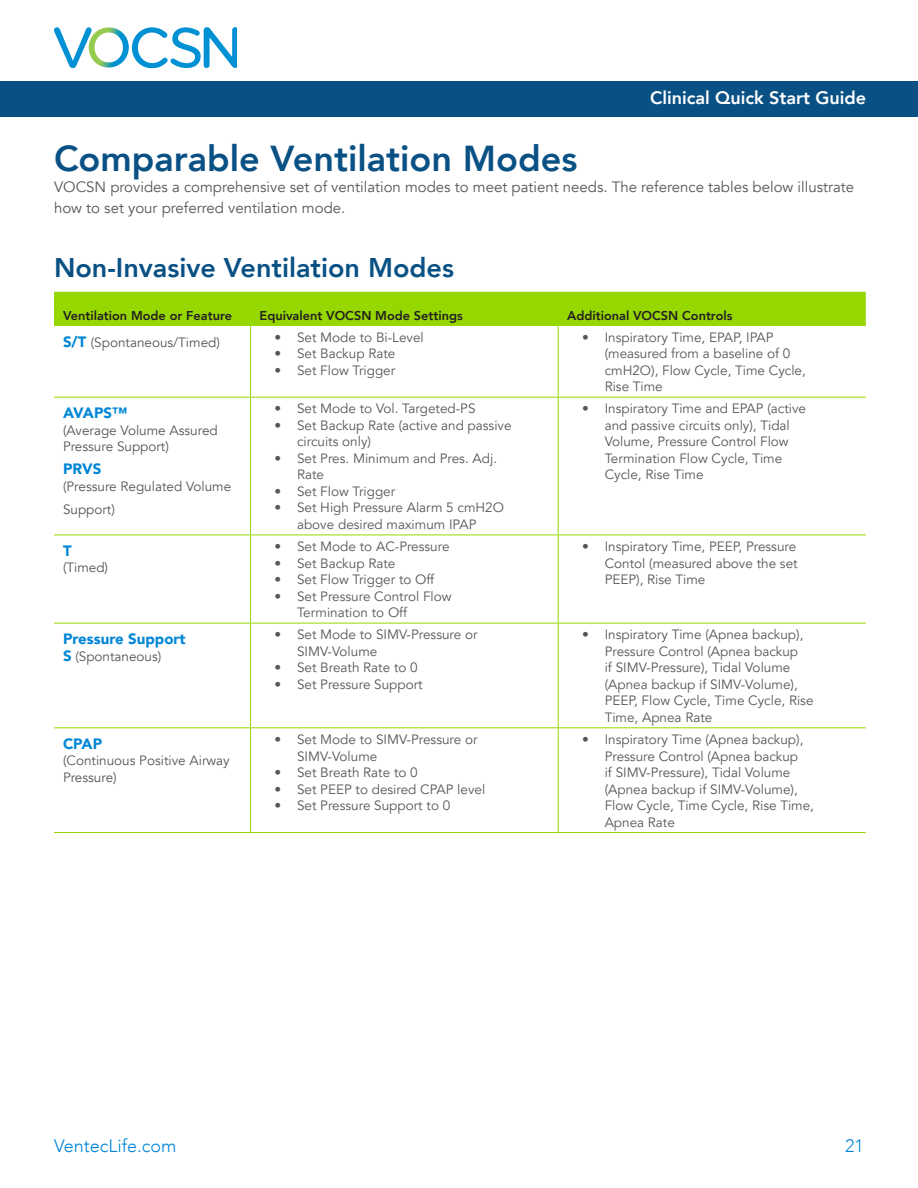
<style>
.page{position:relative;width:918px;height:1188px;background:#fff}
.page>*{position:absolute;margin:0;border:0;box-sizing:border-box;transform-origin:0 0}
.Heading1{font:800 36px "Avenir";color:#095185}
.Heading2{font:800 27px "Avenir";color:#095185}
.t1{font:800 18px "Avenir";color:#fff}
.t2{font:300 18px "Avenir";color:#0086d6}
.Body{font:15px/21px "Avenir";color:#545759}
.CellBody{font:900 15px "Avenir";color:#0086d6}
.t3{font:13.5px/16.5px "Avenir LT Pro";color:#545759}
.CellBody-2{font:13.5px/16.5px "Avenir";color:#545759}
.CellHeading{font:800 12.75px "Avenir";color:#231f20}
.s1{font-weight:900;font-size:15px;color:#0086d6}
</style>
<div class="page">
<svg style="left:54px;top:27px;width:182px;height:41px"></svg>
<div style="left:0;top:81px;width:917px;height:36px;background:#095185"></div>
<div style="left:54px;top:292px;width:812px;height:33px;background:#97d700"></div>
<hr style="left:250px;top:292px;width:1px;height:33px;background:#97d700">
<hr style="left:558px;top:292px;width:1px;height:33px;background:#97d700">
<hr style="left:54px;top:325px;width:197px;height:1px;background:#97d700">
<hr style="left:250px;top:326px;width:1px;height:71px;background:#97d700">
<hr style="left:251px;top:325px;width:307px;height:1px;background:#97d700">
<hr style="left:558px;top:326px;width:1px;height:71px;background:#97d700">
<hr style="left:558px;top:325px;width:308px;height:1px;background:#97d700">
<hr style="left:54px;top:397px;width:197px;height:1px;background:#97d700">
<hr style="left:250px;top:398px;width:1px;height:137px;background:#97d700">
<hr style="left:251px;top:397px;width:307px;height:1px;background:#97d700">
<hr style="left:558px;top:398px;width:1px;height:137px;background:#97d700">
<hr style="left:558px;top:397px;width:308px;height:1px;background:#97d700">
<hr style="left:54px;top:535px;width:197px;height:1px;background:#97d700">
<hr style="left:250px;top:535px;width:1px;height:88px;background:#97d700">
<hr style="left:251px;top:535px;width:307px;height:1px;background:#97d700">
<hr style="left:558px;top:535px;width:1px;height:88px;background:#97d700">
<hr style="left:558px;top:535px;width:308px;height:1px;background:#97d700">
<hr style="left:54px;top:623px;width:197px;height:1px;background:#97d700">
<hr style="left:250px;top:623px;width:1px;height:104px;background:#97d700">
<hr style="left:251px;top:623px;width:307px;height:1px;background:#97d700">
<hr style="left:558px;top:623px;width:1px;height:104px;background:#97d700">
<hr style="left:558px;top:623px;width:308px;height:1px;background:#97d700">
<hr style="left:54px;top:727px;width:197px;height:1px;background:#97d700">
<hr style="left:54px;top:832px;width:197px;height:1px;background:#97d700">
<hr style="left:250px;top:728px;width:1px;height:104px;background:#97d700">
<hr style="left:251px;top:727px;width:307px;height:1px;background:#97d700">
<hr style="left:251px;top:832px;width:307px;height:1px;background:#97d700">
<hr style="left:558px;top:728px;width:1px;height:104px;background:#97d700">
<hr style="left:558px;top:727px;width:308px;height:1px;background:#97d700">
<hr style="left:558px;top:832px;width:308px;height:1px;background:#97d700">
<h3 class="t1" style="left:650px;top:84px;width:218px">Clinical Quick Start Guide</h3>
<p class="Heading1" style="left:54px;top:130px;width:525px">Comparable Ventilation Modes</p>
<p class="Body" style="left:54px;top:177px;width:802px">VOCSN provides a comprehensive set of ventilation modes to meet patient needs. The reference tables below illustrate how to set your preferred ventilation mode.</p>
<p class="Heading2" style="left:54px;top:246px;width:402px">Non-Invasive Ventilation Modes</p>
<p class="CellHeading" style="left:63px;top:305px;width:171px">Ventilation Mode or Feature</p>
<p class="CellHeading" style="left:260px;top:305px;width:205px">Equivalent VOCSN Mode Settings</p>
<p class="CellHeading" style="left:567px;top:305px;width:167px">Additional VOCSN Controls</p>
<p class="CellBody-2" style="left:63px;top:334px;width:158px"><span class="s1">S/T</span> (Spontaneous/Timed)</p>
<p class="t3" style="left:275px;top:329px;width:151px">• Set Mode to Bi-Level</p>
<p class="t3" style="left:275px;top:346px;width:122px">• Set Backup Rate</p>
<p class="t3" style="left:275px;top:362px;width:122px">• Set Flow Trigger</p>
<p class="t3" style="left:605px;top:329px;width:203px;text-indent:-22px">• Inspiratory Time, EPAP, IPAP (measured from a baseline of 0 cmH2O), Flow Cycle, Time Cycle,<br>Rise Time</p>
<p class="CellBody" style="left:63px;top:400px;width:66px">AVAPS™</p>
<p class="CellBody-2" style="left:63px;top:422px;width:156px">(Average Volume Assured<br>Pressure Support)</p>
<p class="CellBody" style="left:63px;top:456px;width:40px">PRVS</p>
<p class="CellBody-2" style="left:63px;top:478px;width:170px">(Pressure Regulated Volume</p>
<p class="CellBody-2" style="left:63px;top:502px;width:53px">Support)</p>
<p class="t3" style="left:275px;top:401px;width:203px">• Set Mode to Vol. Targeted-PS</p>
<p class="t3" style="left:297px;top:417px;width:216px;text-indent:-22px">• Set Backup Rate (active and passive circuits only)</p>
<p class="t3" style="left:297px;top:450px;width:202px;text-indent:-22px">• Set Pres. Minimum and Pres. Adj.<br>Rate</p>
<p class="t3" style="left:275px;top:483px;width:122px">• Set Flow Trigger</p>
<p class="t3" style="left:275px;top:500px;width:231px;text-align:center">• Set High Pressure Alarm 5 cmH2O above desired maximum IPAP</p>
<p class="t3" style="left:605px;top:401px;width:203px;text-indent:-22px">• Inspiratory Time and EPAP (active and passive circuits only), Tidal<br>Volume, Pressure Control Flow<br>Termination Flow Cycle, Time<br>Cycle, Rise Time</p>
<p class="CellBody" style="left:63px;top:538px;width:10px">T</p>
<p class="CellBody-2" style="left:63px;top:560px;width:47px">(Timed)</p>
<p class="t3" style="left:275px;top:538px;width:177px">• Set Mode to AC-Pressure</p>
<p class="t3" style="left:275px;top:555px;width:122px">• Set Backup Rate</p>
<p class="t3" style="left:275px;top:571px;width:161px">• Set Flow Trigger to Off</p>
<p class="t3" style="left:297px;top:588px;width:156px;text-indent:-22px">• Set Pressure Control Flow<br>Termination to Off</p>
<p class="t3" style="left:605px;top:538px;width:195px;text-align:justify;text-indent:-22px">• Inspiratory Time, PEEP, Pressure Contol (measured above the set PEEP), Rise Time</p>
<p class="CellBody" style="left:63px;top:626px;width:124px">Pressure Support</p>
<p class="CellBody-2" style="left:63px;top:648px;width:100px"><span class="s1">S</span> (Spontaneous)</p>
<p class="t3" style="left:297px;top:627px;width:182px;text-indent:-22px">• Set Mode to SIMV-Pressure or<br>SIMV-Volume</p>
<p class="t3" style="left:275px;top:660px;width:145px">• Set Breath Rate to 0</p>
<p class="t3" style="left:275px;top:676px;width:150px">• Set Pressure Support</p>
<p class="t3" style="left:605px;top:627px;width:210px;text-indent:-22px">• Inspiratory Time (Apnea backup),<br>Pressure Control (Apnea backup<br>if SIMV-Pressure), Tidal Volume (Apnea backup if SIMV-Volume),<br>PEEP, Flow Cycle, Time Cycle, Rise<br>Time, Apnea Rate</p>
<p class="CellBody" style="left:63px;top:731px;width:41px">CPAP</p>
<p class="CellBody-2" style="left:63px;top:753px;width:168px">(Continuous Positive Airway<br>Pressure)</p>
<p class="t3" style="left:297px;top:731px;width:182px;text-indent:-22px">• Set Mode to SIMV-Pressure or<br>SIMV-Volume</p>
<p class="t3" style="left:275px;top:764px;width:145px">• Set Breath Rate to 0</p>
<p class="t3" style="left:275px;top:781px;width:212px">• Set PEEP to desired CPAP level</p>
<p class="t3" style="left:275px;top:797px;width:177px">• Set Pressure Support to 0</p>
<p class="t3" style="left:605px;top:731px;width:211px;text-indent:-22px">• Inspiratory Time (Apnea backup),<br>Pressure Control (Apnea backup<br>if SIMV-Pressure), Tidal Volume (Apnea backup if SIMV-Volume),<br>Flow Cycle, Time Cycle, Rise Time,<br>Apnea Rate</p>
<h3 class="t2" style="left:54px;top:1135px;width:124px">VentecLife.com</h3>
<h3 class="t2" style="left:845px;top:1135px;width:20px">21</h3>
</div>
